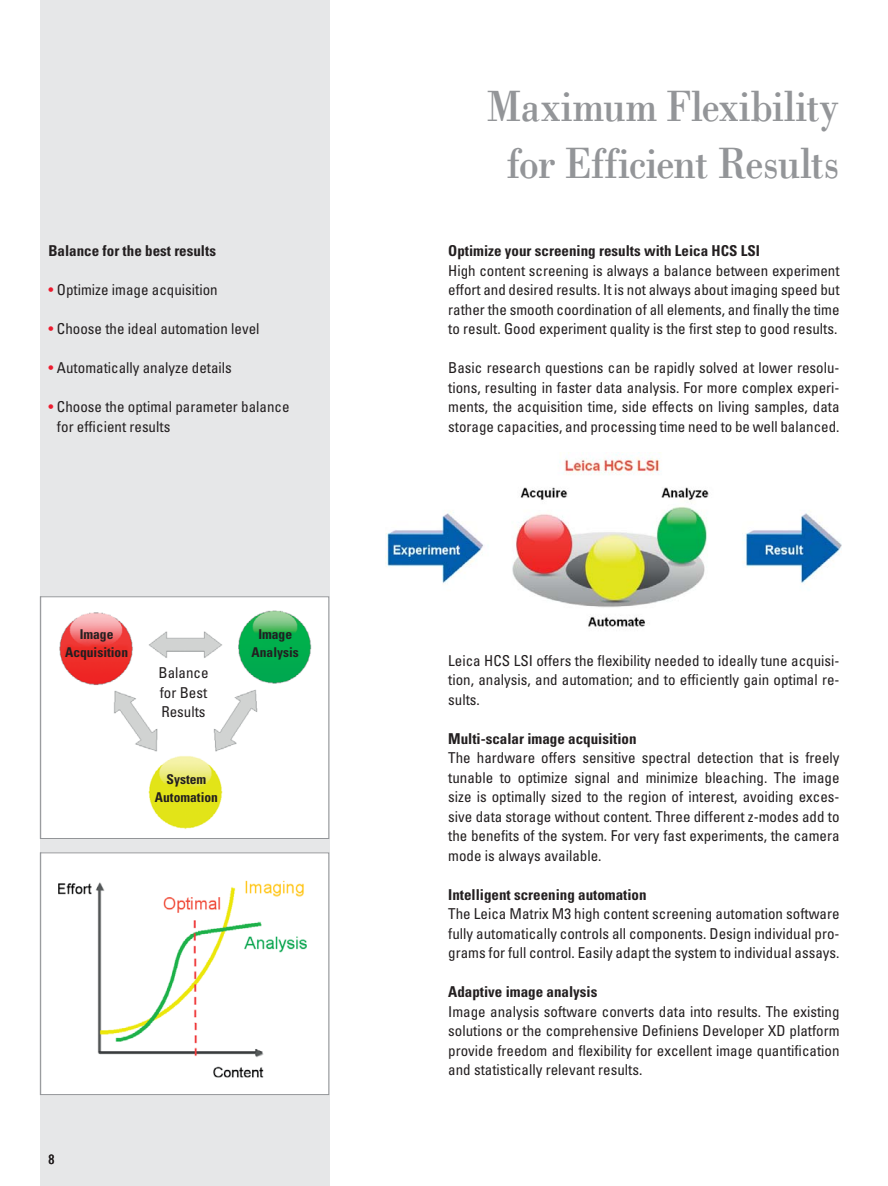
<style>
.page{position:relative;width:888px;height:1186px;background:#fff}
.page>*{position:absolute;margin:0;border:0;box-sizing:border-box;transform-origin:0 0}
.t1{font:45px/57px "Leicana";letter-spacing:-.01em;color:#939598;text-align:center}
.t2{font:condensed 15px/19.5px "Univers LT Std";color:#231f20;text-align:justify}
.t3{font:700 condensed 15px "Univers LT Std";color:#231f20}
.t4{font:700 condensed 13.5px/18px "Univers LT Std";color:#231f20;text-align:center}
.t5{font:condensed 13.5px "Univers LT Std";color:#231f20}
.s1{color:#ed1b2e}
</style>
<div class="page">
<div style="left:40px;top:0;width:289px;height:1185px;background:#e6e7e8"></div>
<img style="left:385px;top:452px;width:456px;height:175px">
<img style="left:42px;top:854px;width:285px;height:238px">
<div style="left:40px;top:852px;width:289px;height:242px;border:1px solid #939598"></div>
<img style="left:42px;top:598px;width:285px;height:238px">
<div style="left:40px;top:596px;width:289px;height:242px;border:1px solid #939598"></div>
<p class="t3" style="left:48px;top:243px;width:169px">Balance for the best results</p>
<p class="t2" style="left:48px;top:281px;width:171px"><span class="s1">•</span> Optimize image acquisition</p>
<p class="t2" style="left:48px;top:320px;width:212px"><span class="s1">•</span> Choose the ideal automation level</p>
<p class="t2" style="left:48px;top:359px;width:185px"><span class="s1">•</span> Automatically analyze details</p>
<p class="t2" style="left:57px;top:398px;width:234px;text-indent:-9px"><span class="s1">•</span> Choose the optimal parameter balance for efficient results</p>
<p class="t4" style="left:65px;top:626px;width:65px">Image<br>Acquisition</p>
<p class="t4" style="left:252px;top:626px;width:49px">Image<br>Analysis</p>
<p class="t2" style="left:158px;top:664px;width:51px">Balance for Best Results</p>
<p class="t4" style="left:155px;top:770px;width:65px">System<br>Automation</p>
<p class="t5" style="left:48px;top:1153px;width:7px">8</p>
<h1 class="t1" style="left:487px;top:77px;width:354px">Maximum Flexibility for Efficient Results</h1>
<p class="t3" style="left:448px;top:243px;width:313px">Optimize your screening results with Leica HCS LSI</p>
<p class="t2" style="left:448px;top:261px;width:393px">High content screening is always a balance between experiment effort and desired results. It is not always about imaging speed but rather the smooth coordination of all elements, and finally the time to result. Good experiment quality is the first step to good results.</p>
<p class="t2" style="left:448px;top:359px;width:393px">Basic research questions can be rapidly solved at lower resolu&shy;tions, resulting in faster data analysis. For more complex experi&shy;ments, the acquisition time, side effects on living samples, data storage capacities, and processing time need to be well balanced.</p>
<p class="t2" style="left:448px;top:651px;width:393px">Leica HCS LSI offers the flexibility needed to ideally tune acquisi&shy;tion, analysis, and automation; and to efficiently gain optimal re&shy;sults.</p>
<p class="t3" style="left:448px;top:731px;width:190px">Multi-scalar image acquisition</p>
<p class="t2" style="left:448px;top:749px;width:393px">The hardware offers sensitive spectral detection that is freely tunable to optimize signal and minimize bleaching. The image size is optimally sized to the region of interest, avoiding exces&shy;sive data storage without content. Three different z-modes add to the benefits of the system. For very fast experiments, the camera mode is always available.</p>
<p class="t3" style="left:448px;top:887px;width:200px">Intelligent screening automation</p>
<p class="t2" style="left:448px;top:905px;width:393px">The Leica Matrix M3 high content screening automation software fully automatically controls all components. Design individual pro&shy;grams for full control. Easily adapt the system to individual assays.</p>
<p class="t3" style="left:448px;top:984px;width:151px">Adaptive image analysis</p>
<p class="t2" style="left:448px;top:1002px;width:393px">Image analysis software converts data into results. The existing solutions or the comprehensive Definiens Developer XD platform provide freedom and flexibility for excellent image quantification and statistically relevant results.</p>
</div>
